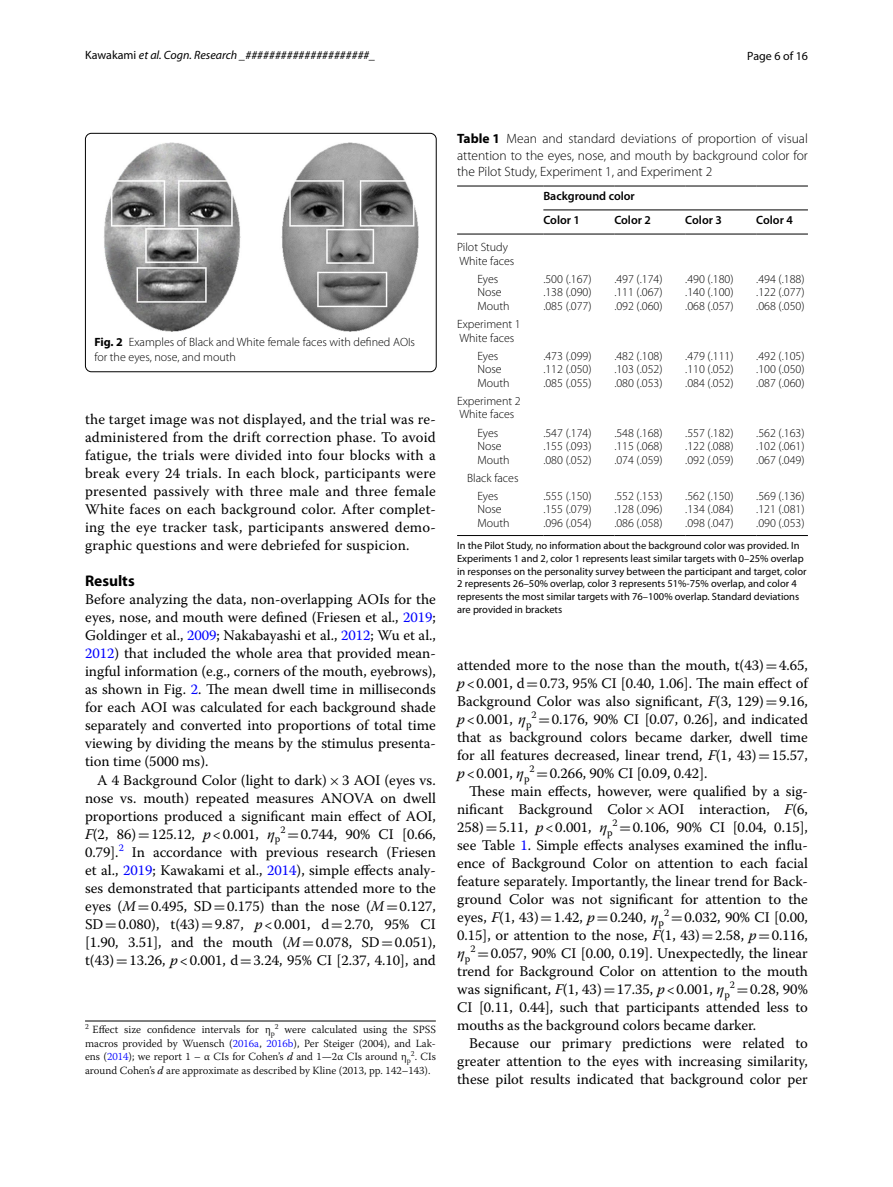
<style>
.page{position:relative;width:893px;height:1187px;background:#fff}
.page>*{position:absolute;margin:0;border:0;box-sizing:border-box;transform-origin:0 0}
.t1{font:700 15.45px "Myriad Pro";color:#000}
.t2{font:14.7px/18px "Warnock Pro";color:#000;text-align:justify}
.t3{font:300 13.5px/16.5px "Myriad Pro";color:#000;text-align:justify}
.t4{font:300 12px/13.5px "Myriad Pro";color:#000;text-align:justify}
.t5{font:italic 12px "Myriad Pro";color:#000}
.t6{font:600 12px/23.9px "Myriad Pro";color:#000}
.t7{font:12px "Myriad Pro";color:#000}
.t8{font:300 10.95px/13.5px "Warnock Pro";color:#000;text-align:justify}
.t9{font:10.5px/12.8px "Myriad Pro";color:#000}
.s1{font-style:normal}
.s2{font-weight:700}
.s3{color:#00f}
.s4{font-family:"MTSY"}
.s5{font-style:italic}
.s6{font-weight:400;font-style:italic}
</style>
<div class="page">
<img style="left:103px;top:142px;width:315px;height:189px">
<div style="left:85px;top:133px;width:351px;height:239px;border:1px solid #000;border-radius:6px"></div>
<hr style="left:457px;top:186px;width:86px;height:1px;background:#000">
<hr style="left:543px;top:186px;width:71px;height:1px;background:#000">
<hr style="left:614px;top:186px;width:71px;height:1px;background:#000">
<hr style="left:685px;top:186px;width:71px;height:1px;background:#000">
<hr style="left:756px;top:186px;width:52px;height:1px;background:#000">
<hr style="left:457px;top:234px;width:86px;height:1px;background:#000">
<hr style="left:543px;top:234px;width:71px;height:1px;background:#000">
<hr style="left:614px;top:234px;width:71px;height:1px;background:#000">
<hr style="left:685px;top:234px;width:71px;height:1px;background:#000">
<hr style="left:756px;top:234px;width:52px;height:1px;background:#000">
<hr style="left:457px;top:535px;width:86px;height:1px;background:#000">
<hr style="left:543px;top:535px;width:71px;height:1px;background:#000">
<hr style="left:614px;top:535px;width:71px;height:1px;background:#000">
<hr style="left:685px;top:535px;width:71px;height:1px;background:#000">
<hr style="left:756px;top:535px;width:52px;height:1px;background:#000">
<hr style="left:543px;top:210px;width:265px;height:1px;background:#000">
<hr style="left:85px;top:1020px;width:351px;height:1px;background:#000">
<p class="t5" style="left:85px;top:48px;width:292px"><span class="s1">Kawakami</span> et al. Cogn. Research _#####################_</p>
<p class="t7" style="left:747px;top:48px;width:62px">Page 6 of 16</p>
<p class="t3" style="left:457px;top:130px;width:352px"><span class="s2">Table 1</span> Mean and standard deviations of proportion of visual attention to the eyes, nose, and mouth by background color for the Pilot Study, Experiment 1, and Experiment 2</p>
<p class="t4" style="left:94px;top:335px;width:322px;line-height:15px"><span class="s2">Fig. 2</span> Examples of Black and White female faces with defined AOIs for the eyes, nose, and mouth</p>
<p class="t2" style="left:85px;top:410px;width:352px">the target image was not displayed, and the trial was re&shy;administered from the drift correction phase. To avoid fatigue, the trials were divided into four blocks with a break every 24 trials. In each block, participants were presented passively with three male and three female White faces on each background color. After complet&shy;ing the eye tracker task, participants answered demo&shy;graphic questions and were debriefed for suspicion.</p>
<p class="t1" style="left:85px;top:571px;width:51px">Results</p>
<p class="t2" style="left:85px;top:590px;width:352px">Before analyzing the data, non-overlapping AOIs for the eyes, nose, and mouth were defined (Friesen et al., <span class="s3">2019</span>; Goldinger et al., <span class="s3">2009</span>; Nakabayashi et al., <span class="s3">2012</span>; Wu et al., <span class="s3">2012</span>) that included the whole area that provided mean&shy;ingful information (e.g., corners of the mouth, eyebrows), as shown in Fig. <span class="s3">2</span>. The mean dwell time in milliseconds for each AOI was calculated for each background shade separately and converted into proportions of total time viewing by dividing the means by the stimulus presenta&shy;tion time (5000 ms).</p>
<p class="t2" style="left:85px;top:770px;width:352px;text-indent:12px">A 4 Background Color (light to dark)<span class="s4">×</span>3 AOI (eyes vs. nose vs. mouth) repeated measures ANOVA on dwell proportions produced a significant main effect of AOI, <span class="s5">F</span>(2, 86)<span class="s4">=</span>125.12, <span class="s5">p</span>&lt;0.001, <span class="s5">η</span><sub>p</sub><sup>2</sup> <span class="s4">=</span>0.744, 90% CI [0.66, 0.79].<sup>2</sup> In accordance with previous research (Friesen et al., <span class="s3">2019</span>; Kawakami et al., <span class="s3">2014</span>), simple effects analy&shy;ses demonstrated that participants attended more to the eyes (<span class="s5">M</span><span class="s4">=</span>0.495, SD<span class="s4">=</span>0.175) than the nose (<span class="s5">M</span><span class="s4">=</span>0.127, SD<span class="s4">=</span>0.080), t(43)<span class="s4">=</span>9.87, <span class="s5">p</span>&lt;0.001, d<span class="s4">=</span>2.70, 95% CI [1.90, 3.51], and the mouth (<span class="s5">M</span><span class="s4">=</span>0.078, SD<span class="s4">=</span>0.051), t(43)<span class="s4">=</span>13.26, <span class="s5">p</span>&lt;0.001, d<span class="s4">=</span>3.24, 95% CI [2.37, 4.10], and</p>
<p class="t8" style="left:85px;top:1022px;width:352px"><sup>2</sup> Effect size confidence intervals for η<sub>p</sub><sup>2</sup> were calculated using the SPSS macros provided by Wuensch (<span class="s3">2016a</span>, <span class="s3">2016b</span>), Per Steiger (2004), and Lak&shy;ens (<span class="s3">2014</span>); we report 1 – α CIs for Cohen’s <span class="s6">d</span> and 1—2α CIs around η<sub>p</sub><sup>2</sup>. CIs around Cohen’s <span class="s6">d</span> are approximate as described by Kline (2013, pp. 142–143).</p>
<p class="t6" style="left:543px;top:184px;width:93px">Background color<br>Color 1</p>
<p class="t6" style="left:614px;top:208px;width:38px">Color 2</p>
<p class="t6" style="left:685px;top:208px;width:38px">Color 3</p>
<p class="t6" style="left:756px;top:208px;width:38px">Color 4</p>
<p class="t4" style="left:457px;top:240px;width:59px">Pilot Study<br>White faces</p>
<p class="t4" style="left:477px;top:272px;width:34px;text-align:left">Eyes<br>Nose<br>Mouth</p>
<p class="t4" style="left:543px;top:272px;width:50px">.500 (.167) .138 (.090) .085 (.077)</p>
<p class="t4" style="left:614px;top:272px;width:50px">.497 (.174) .111 (.067) .092 (.060)</p>
<p class="t4" style="left:685px;top:272px;width:50px">.490 (.180) .140 (.100) .068 (.057)</p>
<p class="t4" style="left:756px;top:272px;width:50px">.494 (.188) .122 (.077) .068 (.050)</p>
<p class="t4" style="left:457px;top:317px;width:65px">Experiment 1<br>White faces</p>
<p class="t4" style="left:477px;top:349px;width:34px;text-align:left">Eyes<br>Nose<br>Mouth</p>
<p class="t4" style="left:543px;top:349px;width:50px">.473 (.099) .112 (.050) .085 (.055)</p>
<p class="t4" style="left:614px;top:349px;width:50px">.482 (.108) .103 (.052) .080 (.053)</p>
<p class="t4" style="left:685px;top:349px;width:50px">.479 (.111) .110 (.052) .084 (.052)</p>
<p class="t4" style="left:756px;top:349px;width:50px">.492 (.105) .100 (.050) .087 (.060)</p>
<p class="t4" style="left:457px;top:394px;width:65px">Experiment 2<br>White faces</p>
<p class="t4" style="left:477px;top:426px;width:34px;text-align:left">Eyes<br>Nose<br>Mouth</p>
<p class="t4" style="left:543px;top:426px;width:50px">.547 (.174) .155 (.093) .080 (.052)</p>
<p class="t4" style="left:614px;top:426px;width:50px">.548 (.168) .115 (.068) .074 (.059)</p>
<p class="t4" style="left:685px;top:426px;width:50px">.557 (.182) .122 (.088) .092 (.059)</p>
<p class="t4" style="left:756px;top:426px;width:50px">.562 (.163) .102 (.061) .067 (.049)</p>
<p class="t4" style="left:477px;top:468px;width:43px;line-height:18.3px;text-indent:-10px">Black faces<br>Eyes</p>
<p class="t4" style="left:477px;top:503px;width:34px">Nose<br>Mouth</p>
<p class="t4" style="left:543px;top:489px;width:50px">.555 (.150) .155 (.079) .096 (.054)</p>
<p class="t4" style="left:614px;top:489px;width:50px">.552 (.153) .128 (.096) .086 (.058)</p>
<p class="t4" style="left:685px;top:489px;width:50px">.562 (.150) .134 (.084) .098 (.047)</p>
<p class="t4" style="left:756px;top:489px;width:50px">.569 (.136) .121 (.081) .090 (.053)</p>
<p class="t9" style="left:457px;top:539px;width:351px">In the Pilot Study, no information about the background color was provided. In Experiments 1 and 2, color 1 represents least similar targets with 0–25% overlap in responses on the personality survey between the participant and target, color 2 represents 26–50% overlap, color 3 represents 51%-75% overlap, and color 4 represents the most similar targets with 76–100% overlap. Standard deviations are provided in brackets</p>
<p class="t2" style="left:457px;top:655px;width:352px">attended more to the nose than the mouth, t(43)<span class="s4">=</span>4.65, <span class="s5">p</span>&lt;0.001, d<span class="s4">=</span>0.73, 95% CI [0.40, 1.06]. The main effect of Background Color was also significant, <span class="s5">F</span>(3, 129)<span class="s4">=</span>9.16, <span class="s5">p</span>&lt;0.001, <span class="s5">η</span><sub>p</sub><sup>2</sup> <span class="s4">=</span>0.176, 90% CI [0.07, 0.26], and indicated that as background colors became darker, dwell time for all features decreased, linear trend, <span class="s5">F</span>(1, 43)<span class="s4">=</span>15.57, <span class="s5">p</span>&lt;0.001, <span class="s5">η</span><sub>p</sub><sup>2</sup> <span class="s4">=</span>0.266, 90% CI [0.09, 0.42].</p>
<p class="t2" style="left:457px;top:781px;width:352px;text-indent:12px">These main effects, however, were qualified by a sig&shy;nificant Background Color<span class="s4">×</span>AOI interaction, <span class="s5">F</span>(6, 258)<span class="s4">=</span>5.11, <span class="s5">p</span>&lt;0.001, <span class="s5">η</span><sub>p</sub><sup>2</sup> <span class="s4">=</span>0.106, 90% CI [0.04, 0.15], see Table <span class="s3">1</span>. Simple effects analyses examined the influ&shy;ence of Background Color on attention to each facial feature separately. Importantly, the linear trend for Back&shy;ground Color was not significant for attention to the eyes, <span class="s5">F</span>(1, 43)<span class="s4">=</span>1.42, <span class="s5">p</span><span class="s4">=</span>0.240, <span class="s5">η</span><sub>p</sub><sup>2</sup> <span class="s4">=</span>0.032, 90% CI [0.00, 0.15], or attention to the nose, <span class="s5">F</span>(1, 43)<span class="s4">=</span>2.58, <span class="s5">p</span><span class="s4">=</span>0.116, <span class="s5">η</span><sub>p</sub><sup>2</sup> <span class="s4">=</span>0.057, 90% CI [0.00, 0.19]. Unexpectedly, the linear trend for Background Color on attention to the mouth was significant, <span class="s5">F</span>(1, 43)<span class="s4">=</span>17.35, <span class="s5">p</span>&lt;0.001, <span class="s5">η</span><sub>p</sub><sup>2</sup> <span class="s4">=</span>0.28, 90% CI [0.11, 0.44], such that participants attended less to mouths as the background colors became darker.</p>
<p class="t2" style="left:457px;top:1033px;width:352px;text-indent:12px">Because our primary predictions were related to greater attention to the eyes with increasing similarity, these pilot results indicated that background color per</p>
</div>
